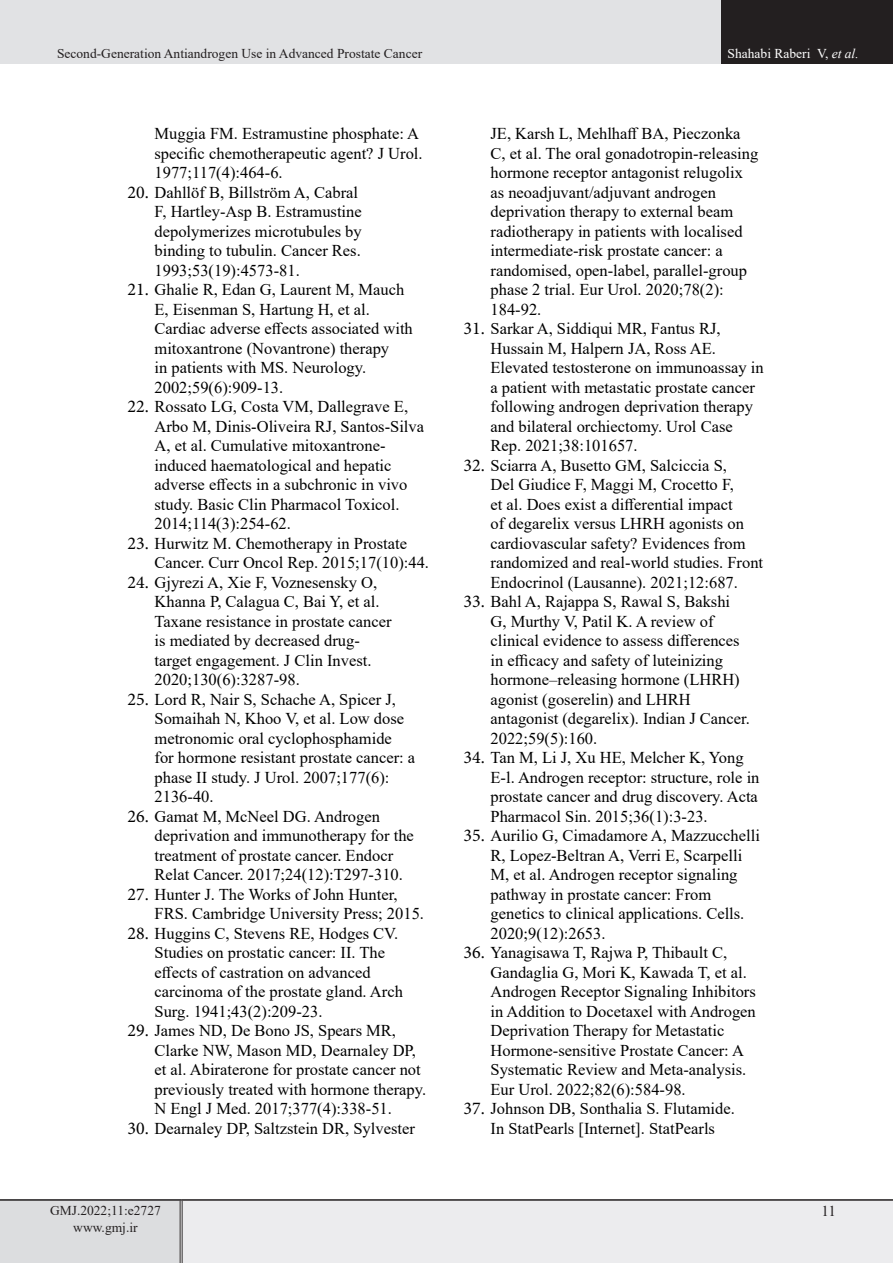
<style>
.page{position:relative;width:893px;height:1263px;background:#fff}
.page>*{position:absolute;margin:0;border:0;box-sizing:border-box;transform-origin:0 0}
.t1{font:16.5px/19.5px "Times New Roman";color:#000}
.t2{font:15px "Times New Roman";color:#231f20}
.eeeeeeeeeeee{font:13.5px "Times New Roman";color:#231f20}
.t3{font:13.5px "Times New Roman";color:#fff}
.s1{font-style:italic}
.s2{font-family:"Minion Pro";font-size:18px}
</style>
<div class="page">
<div style="left:0;top:1200px;width:181px;height:63px;background:#dcdddf"></div>
<div style="left:181px;top:1200px;width:712px;height:63px;background:#ececee"></div>
<hr style="left:180px;top:1201px;width:3px;height:62px;background:#fff">
<hr style="left:180px;top:1201px;width:1px;height:62px;background:#231f20">
<hr style="left:182px;top:1201px;width:1px;height:62px;background:#231f20">
<hr style="left:0;top:1199px;width:181px;height:2px;background:#231f20">
<hr style="left:181px;top:1199px;width:712px;height:2px;background:#231f20">
<div style="left:0;top:0;width:722px;height:64px;background:#e1e2e4"></div>
<div style="left:722px;top:0;width:171px;height:64px;background:#231f20"></div>
<p class="eeeeeeeeeeee" style="left:57px;top:44px;width:367px">Second-Generation Antiandrogen Use in Advanced Prostate Cancer</p>
<p class="t3" style="left:728px;top:44px;width:133px">Shahabi Raberi V, <span class="s1">et al.</span></p>
<p class="t1" style="left:155px;top:123px;width:270px">Muggia FM. Estramustine phosphate: A specific chemotherapeutic agent? J Urol.<br>1977;117(4):464-6.</p>
<p class="t1" style="left:155px;top:182px;width:209px;text-indent:-27px"><span class="s2">20.</span> Dahllöf B, Billström A, Cabral<br>F, Hartley-Asp B. Estramustine depolymerizes microtubules by binding to tubulin. Cancer Res.<br>1993;53(19):4573-81.</p>
<p class="t1" style="left:155px;top:279px;width:260px;text-indent:-27px"><span class="s2">21.</span> Ghalie R, Edan G, Laurent M, Mauch E, Eisenman S, Hartung H, et al.<br>Cardiac adverse effects associated with mitoxantrone (Novantrone) therapy<br>in patients with MS. Neurology.<br>2002;59(6):909-13.</p>
<p class="t1" style="left:155px;top:396px;width:271px;text-indent:-27px"><span class="s2">22.</span> Rossato LG, Costa VM, Dallegrave E, Arbo M, Dinis‐Oliveira RJ, Santos‐Silva A, et al. Cumulative mitoxantrone‐ induced haematological and hepatic adverse effects in a subchronic in vivo study. Basic Clin Pharmacol Toxicol.<br>2014;114(3):254-62.</p>
<p class="t1" style="left:155px;top:533px;width:276px;text-indent:-27px"><span class="s2">23.</span> Hurwitz M. Chemotherapy in Prostate<br>Cancer. Curr Oncol Rep. 2015;17(10):44.</p>
<p class="t1" style="left:155px;top:572px;width:239px;text-indent:-27px"><span class="s2">24.</span> Gjyrezi A, Xie F, Voznesensky O,<br>Khanna P, Calagua C, Bai Y, et al.<br>Taxane resistance in prostate cancer is mediated by decreased drug&shy;target engagement. J Clin Invest.<br>2020;130(6):3287-98.</p>
<p class="t1" style="left:155px;top:689px;width:262px;text-indent:-27px"><span class="s2">25.</span> Lord R, Nair S, Schache A, Spicer J,<br>Somaihah N, Khoo V, et al. Low dose metronomic oral cyclophosphamide for hormone resistant prostate cancer: a phase II study. J Urol. 2007;177(6):<br>2136-40.</p>
<p class="t1" style="left:155px;top:806px;width:261px;text-indent:-27px"><span class="s2">26.</span> Gamat M, McNeel DG. Androgen deprivation and immunotherapy for the treatment of prostate cancer. Endocr Relat Cancer. 2017;24(12):T297-310.</p>
<p class="t1" style="left:155px;top:884px;width:271px;text-indent:-27px"><span class="s2">27.</span> Hunter J. The Works of John Hunter,<br>FRS. Cambridge University Press; 2015.</p>
<p class="t1" style="left:155px;top:923px;width:250px;text-indent:-27px"><span class="s2">28.</span> Huggins C, Stevens RE, Hodges CV.<br>Studies on prostatic cancer: II. The effects of castration on advanced carcinoma of the prostate gland. Arch Surg. 1941;43(2):209-23.</p>
<p class="t1" style="left:155px;top:1020px;width:273px;text-indent:-27px"><span class="s2">29.</span> James ND, De Bono JS, Spears MR, Clarke NW, Mason MD, Dearnaley DP, et al. Abiraterone for prostate cancer not previously treated with hormone therapy.<br>N Engl J Med. 2017;377(4):338-51.</p>
<p class="t1" style="left:128px;top:1118px;width:289px"><span class="s2">30.</span> Dearnaley DP, Saltzstein DR, Sylvester</p>
<p class="eeeeeeeeeeee" style="left:50px;top:1201px;width:112px">GMJ.2022;11:e2727</p>
<p class="eeeeeeeeeeee" style="left:73px;top:1217px;width:66px">www.gmj.ir</p>
<p class="t1" style="left:490px;top:123px;width:269px">JE, Karsh L, Mehlhaff BA, Pieczonka C, et al. The oral gonadotropin-releasing hormone receptor antagonist relugolix as neoadjuvant/adjuvant androgen deprivation therapy to external beam radiotherapy in patients with localised intermediate-risk prostate cancer: a randomised, open-label, parallel-group phase 2 trial. Eur Urol. 2020;78(2):<br>184-92.</p>
<p class="t1" style="left:490px;top:318px;width:275px;text-indent:-27px"><span class="s2">31.</span> Sarkar A, Siddiqui MR, Fantus RJ, Hussain M, Halpern JA, Ross AE.<br>Elevated testosterone on immunoassay in a patient with metastatic prostate cancer following androgen deprivation therapy and bilateral orchiectomy. Urol Case Rep. 2021;38:101657.</p>
<p class="t1" style="left:490px;top:455px;width:274px;text-indent:-27px"><span class="s2">32.</span> Sciarra A, Busetto GM, Salciccia S,<br>Del Giudice F, Maggi M, Crocetto F,<br>et al. Does exist a differential impact<br>of degarelix versus LHRH agonists on cardiovascular safety? Evidences from randomized and real-world studies. Front Endocrinol (Lausanne). 2021;12:687.</p>
<p class="t1" style="left:490px;top:591px;width:261px;text-indent:-27px"><span class="s2">33.</span> Bahl A, Rajappa S, Rawal S, Bakshi G, Murthy V, Patil K. A review of clinical evidence to assess differences in efficacy and safety of luteinizing hormone–releasing hormone (LHRH) agonist (goserelin) and LHRH antagonist (degarelix). Indian J Cancer.<br>2022;59(5):160.</p>
<p class="t1" style="left:490px;top:747px;width:270px;text-indent:-27px"><span class="s2">34.</span> Tan M, Li J, Xu HE, Melcher K, Yong E-l. Androgen receptor: structure, role in prostate cancer and drug discovery. Acta Pharmacol Sin. 2015;36(1):3-23.</p>
<p class="t1" style="left:490px;top:825px;width:271px;text-indent:-27px"><span class="s2">35.</span> Aurilio G, Cimadamore A, Mazzucchelli R, Lopez-Beltran A, Verri E, Scarpelli M, et al. Androgen receptor signaling pathway in prostate cancer: From genetics to clinical applications. Cells.<br>2020;9(12):2653.</p>
<p class="t1" style="left:490px;top:942px;width:267px;text-indent:-27px"><span class="s2">36.</span> Yanagisawa T, Rajwa P, Thibault C, Gandaglia G, Mori K, Kawada T, et al.<br>Androgen Receptor Signaling Inhibitors in Addition to Docetaxel with Androgen Deprivation Therapy for Metastatic Hormone-sensitive Prostate Cancer: A Systematic Review and Meta-analysis.<br>Eur Urol. 2022;82(6):584-98.</p>
<p class="t1" style="left:463px;top:1098px;width:273px;text-align:center"><span class="s2">37.</span> Johnson DB, Sonthalia S. Flutamide.<br>In StatPearls [Internet]. StatPearls</p>
<p class="t2" style="left:821px;top:1201px;width:16px">11</p>
</div>
